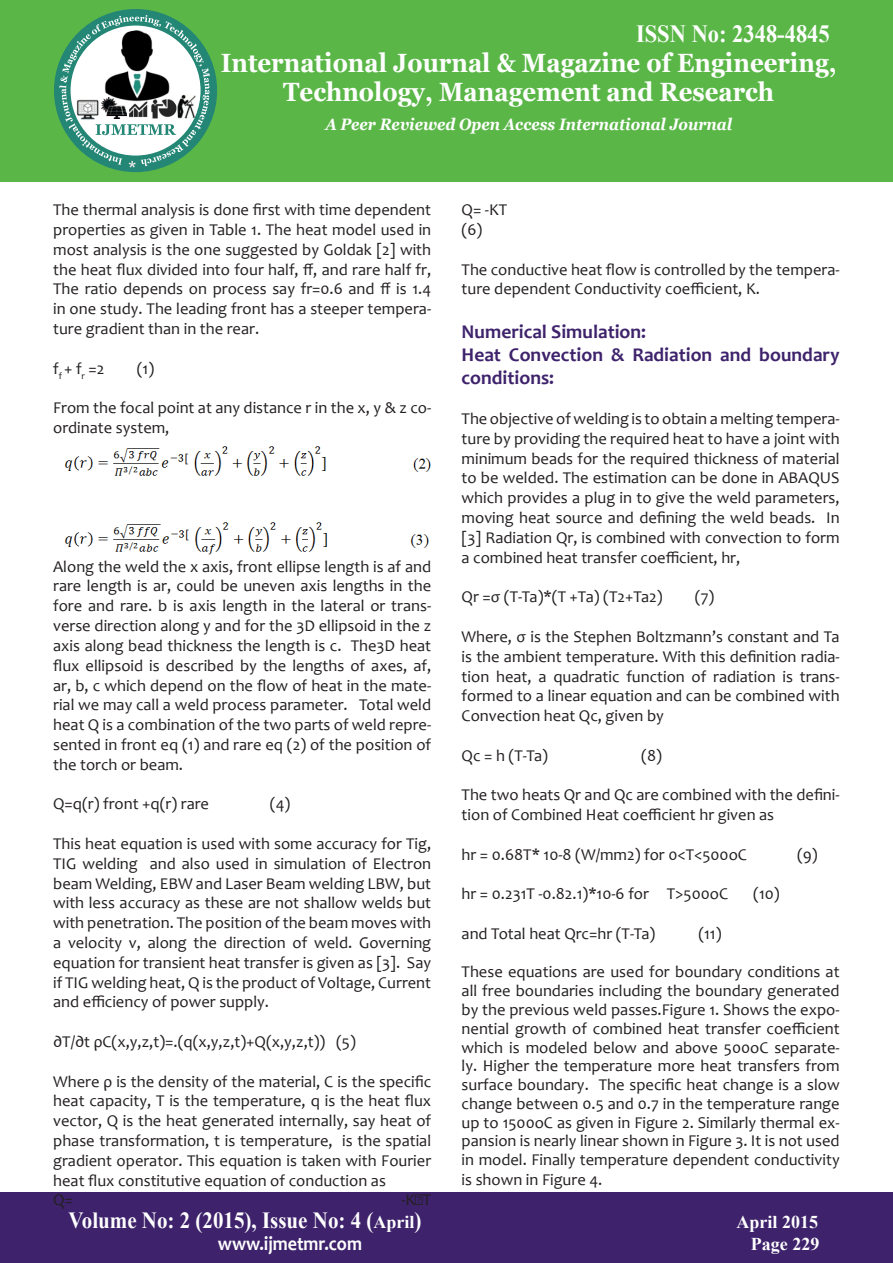
<style>
.page{position:relative;width:893px;height:1263px;background:#fff}
.page>*{position:absolute;margin:0;border:0;box-sizing:border-box;transform-origin:0 0}
.t1{font:700 26.4px "Georgia";color:#fff;scale:.91 1}
.t2{font:700 24.75px "Times New Roman";color:#fff;scale:.91 1}
.t3{font:700 23.1px "Times New Roman";color:#fff;scale:.91 1}
.t4{font:700 19.8px "Candara";color:#fff;scale:.91 1}
.t5{font:700 19.5px/23.4px "Candara";color:#3e236c}
.t6{font:700 18px "Times New Roman";color:#fff}
.t7{font:16.5px/19.8px "Candara";color:#231f20;text-align:justify}
.t8{font:italic 700 16.5px "Georgia";color:#fff;scale:.91 1}
.t9{font:16.5px "Candara";letter-spacing:-.02em;color:#231f20}
.s1{font-size:18px}
</style>
<div class="page">
<div style="left:0;top:1193px;width:893px;height:70px;background:#3e236c"></div>
<div style="left:0;top:0;width:893px;height:182px;background:#5ab747"></div>
<div style="left:54px;top:9px;width:163px;height:163px;background:#248675;border-radius:50%"></div>
<svg style="left:59px;top:15px;width:151px;height:153px"></svg>
<img style="left:150px;top:97px;width:27px;height:23px">
<img style="left:177px;top:94px;width:21px;height:26px">
<img style="left:102px;top:30px;width:72px;height:73px">
<img style="left:75px;top:99px;width:25px;height:21px">
<img style="left:102px;top:97px;width:25px;height:21px">
<img style="left:64px;top:446px;width:264px;height:109px">
<img style="left:410px;top:458px;width:21px;height:90px">
<p class="t2" style="left:636px;top:16px;width:214px">ISSN No: 2348-4845</p>
<p class="t1" style="left:221px;top:46px;width:678px">International Journal &amp; Magazine of Engineering,</p>
<p class="t1" style="left:283px;top:75px;width:541px">Technology, Management and Research</p>
<p class="t8" style="left:325px;top:113px;width:448px">A Peer Reviewed Open Access International Journal</p>
<p class="t7" style="left:53px;top:200px;width:380px">The thermal analysis is done first with time dependent properties as given in Table 1. The heat model used in most analysis is the one suggested by Goldak [2] with the heat flux divided into four half, ff, and rare half fr, The ratio depends on process say fr=0.6 and ff is 1.4 in one study. The leading front has a steeper tempera&shy;ture gradient than in the rear.</p>
<p class="t7" style="left:53px;top:358px;width:53px">f<sub>f</sub> + f<sub>r</sub> =2</p>
<p class="t7" style="left:137px;top:358px;width:19px">(1)</p>
<p class="t7" style="left:53px;top:398px;width:379px">From the focal point at any distance r in the x, y &amp; z co&shy;ordinate system,</p>
<p class="t7" style="left:53px;top:556px;width:380px">Along the weld the x axis, front ellipse length is af and rare length is ar, could be uneven axis lengths in the fore and rare. b is axis length in the lateral or trans&shy;verse direction along y and for the 3D ellipsoid in the z axis along bead thickness the length is c. The3D heat flux ellipsoid is described by the lengths of axes, af, ar, b, c which depend on the flow of heat in the mate&shy;rial we may call a weld process parameter. Total weld heat Q is a combination of the two parts of weld repre&shy;sented in front eq (1) and rare eq (2) of the position of the torch or beam.</p>
<p class="t7" style="left:53px;top:794px;width:157px">Q=q(r) front +q(r) rare</p>
<p class="t7" style="left:270px;top:794px;width:22px">(4)</p>
<p class="t7" style="left:53px;top:833px;width:380px">This heat equation is used with some accuracy for Tig, TIG welding and also used in simulation of Electron beam Welding, EBW and Laser Beam welding LBW, but with less accuracy as these are not shallow welds but with penetration. The position of the beam moves with a velocity v, along the direction of weld. Governing equation for transient heat transfer is given as [3]. Say if TIG welding heat, Q is the product of Voltage, Current and efficiency of power supply.</p>
<p class="t7" style="left:53px;top:1031px;width:304px">∂T/∂t ρC(x,y,z,t)=.(q(x,y,z,t)+Q(x,y,z,t)) (5)</p>
<p class="t7" style="left:53px;top:1071px;width:380px">Where ρ is the density of the material, C is the specific heat capacity, T is the temperature, q is the heat flux vector, Q is the heat generated internally, say heat of phase transformation, t is temperature, is the spatial gradient operator. This equation is taken with Fourier heat flux constitutive equation of conduction as</p>
<p class="t7" style="left:53px;top:1190px;width:21px">Q=</p>
<p class="t7" style="left:401px;top:1190px;width:31px">-K∇T</p>
<p class="t7" style="left:462px;top:200px;width:47px">Q= -KT</p>
<p class="t7" style="left:462px;top:220px;width:22px">(6)</p>
<p class="t7" style="left:462px;top:259px;width:380px">The conductive heat flow is controlled by the tempera&shy;ture dependent Conductivity coefficient, K.</p>
<p class="t5" style="left:462px;top:319px;width:186px">Numerical Simulation:</p>
<p class="t5" style="left:462px;top:343px;width:380px">Heat Convection &amp; Radiation and boundary conditions:</p>
<p class="t7" style="left:462px;top:409px;width:380px">The objective of welding is to obtain a melting tempera&shy;ture by providing the required heat to have a joint with minimum beads for the required thickness of material to be welded. The estimation can be done in ABAQUS which provides a plug in to give the weld parameters, moving heat source and defining the weld beads. In [3] Radiation Qr, is combined with convection to form a combined heat transfer coefficient, hr,</p>
<p class="t9" style="left:462px;top:587px;width:203px">Qr =σ (T-Ta)*(T +Ta) (T2+Ta2)</p>
<p class="t7" style="left:695px;top:587px;width:21px">(7)</p>
<p class="t7" style="left:462px;top:626px;width:380px">Where, σ is the Stephen Boltzmann’s constant and Ta is the ambient temperature. With this definition radia&shy;tion heat, a quadratic function of radiation is trans&shy;formed to a linear equation and can be combined with Convection heat Qc, given by</p>
<p class="t7" style="left:462px;top:745px;width:88px">Qc = h (T-Ta)</p>
<p class="t7" style="left:641px;top:745px;width:22px">(8)</p>
<p class="t7" style="left:462px;top:785px;width:380px">The two heats Qr and Qc are combined with the defini&shy;tion of Combined Heat coefficient hr given as</p>
<p class="t7" style="left:462px;top:844px;width:287px">hr = 0.68T* 10-8 (W/mm2) for 0&lt;T&lt;500oC</p>
<p class="t7" style="left:797px;top:844px;width:22px">(9)</p>
<p class="t7" style="left:462px;top:884px;width:268px">hr = 0.231T -0.82.1)*10-6 for T&gt;500oC</p>
<p class="t7" style="left:753px;top:884px;width:28px">(10)</p>
<p class="t7" style="left:462px;top:923px;width:195px">and Total heat Qrc=hr (T-Ta)</p>
<p class="t7" style="left:698px;top:923px;width:25px">(11)</p>
<p class="t7" style="left:462px;top:962px;width:380px;line-height:18.9px">These equations are used for boundary conditions at all free boundaries including the boundary generated by the previous weld passes.Figure 1. Shows the expo&shy;nential growth of combined heat transfer coefficient which is modeled below and above 500oC separate&shy;ly. Higher the temperature more heat transfers from surface boundary. The specific heat change is a slow change between 0.5 and 0.7 in the temperature range up to 1500oC as given in Figure 2. Similarly thermal ex&shy;pansion is nearly linear shown in Figure 3. It is not used in model. Finally temperature dependent conductivity is shown in Figure 4.</p>
<p class="t3" style="left:69px;top:1204px;width:389px">Volume No: 2 (2015), Issue No: 4 (<span class="s1">April</span>)</p>
<p class="t6" style="left:736px;top:1210px;width:83px">April 2015</p>
<p class="t4" style="left:218px;top:1231px;width:160px">www.ijmetmr.com</p>
<p class="t6" style="left:751px;top:1231px;width:70px">Page 229</p>
</div>
